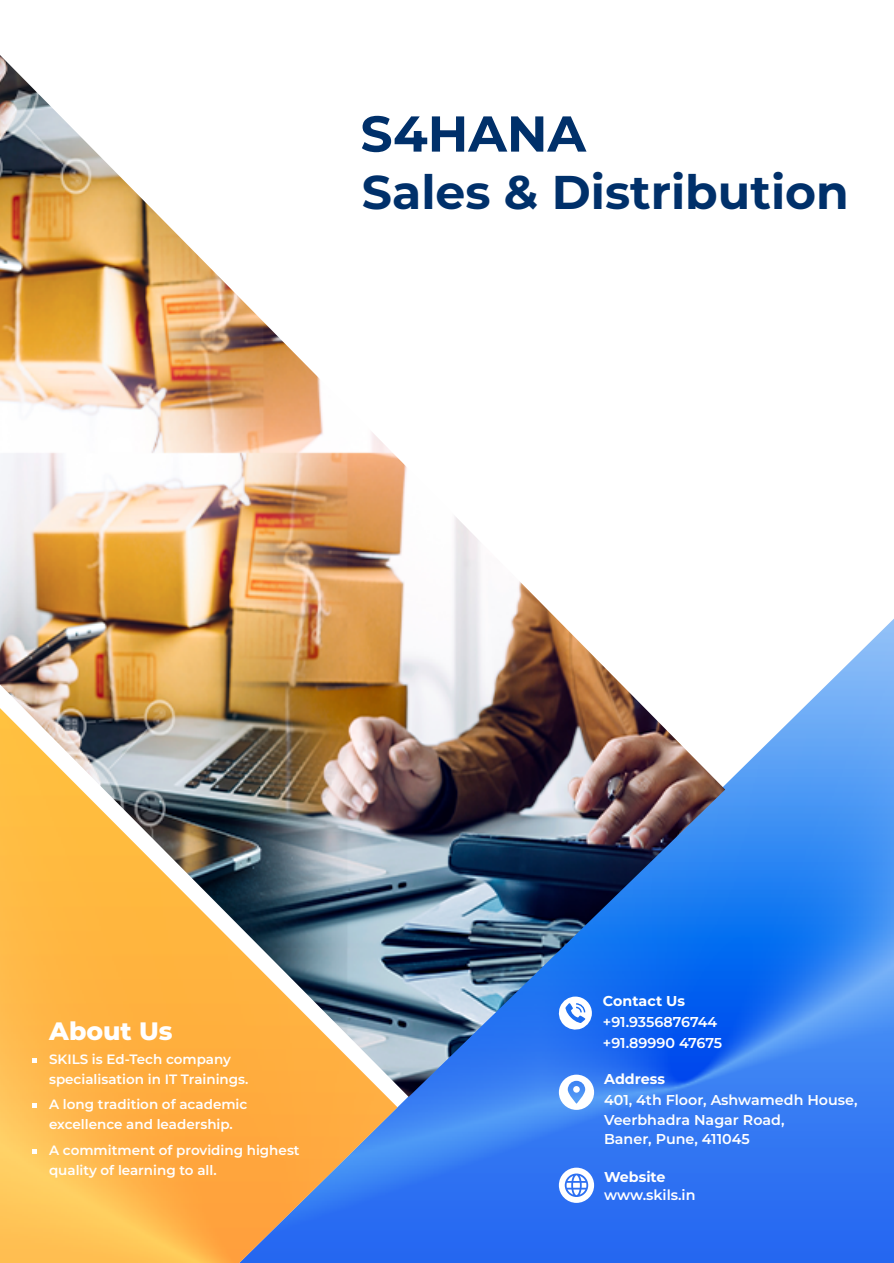
<style>
.page{position:relative;width:894px;height:1263px;background:#fff}
.page>*{position:absolute;margin:0;border:0;box-sizing:border-box;transform-origin:0 0}
.t1{font:700 50.25px "Montserrat";color:#00306a}
.t2{font:700 47.25px "Montserrat";color:#00306a}
.t3{font:800 25.2px "Montserrat";color:#fff}
.t4{font:600 14.25px/19.5px "Montserrat";color:#fff}
.t5{font:700 14.25px "Montserrat";color:#fff}
.t6{font:600 13.5px/20px "Montserrat";color:#fff}
</style>
<div class="page">
<img style="left:398px;top:619px;width:496px;height:644px">
<img style="left:0;top:1097px;width:398px;height:166px">
<svg style="left:559px;top:1168px;width:35px;height:35px"></svg>
<svg style="left:559px;top:1097px;width:35px;height:13px"></svg>
<svg style="left:32px;top:1103px;width:5px;height:4px"></svg>
<svg style="left:32px;top:1149px;width:5px;height:4px"></svg>
<img style="left:0;top:55px;width:725px;height:1042px">
<h1 class="t1" style="left:360px;top:98px;width:227px">S4HANA</h1>
<h2 class="t2" style="left:362px;top:158px;width:489px">Sales &amp; Distribution</h2>
<h3 class="t3" style="left:49px;top:1012px;width:125px">About Us</h3>
<p class="t6" style="left:49px;top:1049px;width:201px">SKILS is Ed-Tech company specialisation in IT Trainings.</p>
<p class="t6" style="left:49px;top:1094px;width:200px">A long tradition of academic excellence and leadership.</p>
<p class="t6" style="left:49px;top:1140px;width:252px">A commitment of providing highest quality of learning to all.</p>
<p class="t5" style="left:603px;top:991px;width:84px">Contact Us</p>
<p class="t4" style="left:603px;top:1011px;width:121px;line-height:21px">+91.9356876744 +91.89990 47675</p>
<p class="t5" style="left:604px;top:1069px;width:62px">Address</p>
<p class="t4" style="left:604px;top:1090px;width:255px">401, 4th Floor, Ashwamedh House,<br>Veerbhadra Nagar Road,<br>Baner, Pune, 411045</p>
<p class="t5" style="left:604px;top:1166px;width:63px">Website</p>
<p class="t4" style="left:604px;top:1184px;width:93px">www.skils.in</p>
</div>
